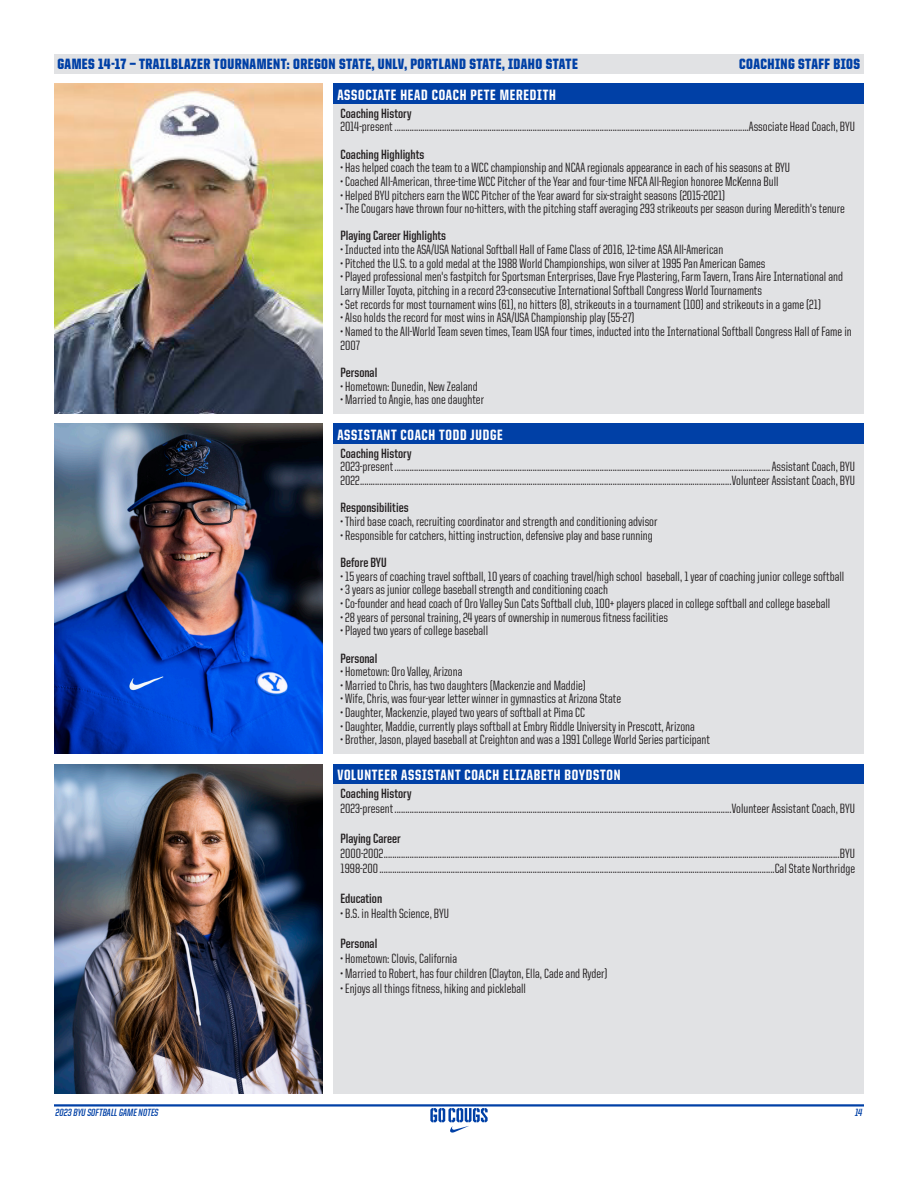
<style>
.page{position:relative;width:918px;height:1188px;background:#fff}
.page>*{position:absolute;margin:0;border:0;box-sizing:border-box;transform-origin:0 0}
.t1{font:800 15px "United Sans Cond";letter-spacing:.05em;color:#fff}
.t2{font:900 15px "United Sans Cond";letter-spacing:.03em;color:#0040a6}
.t3{font:500 13.5px/13.6px "United Sans Cond";color:#231f20}
.t4{font:700 13.5px "United Sans Cond";color:#231f20}
.t5{font:700 10.5px "United Italic Cond";color:#0040a6}
</style>
<div class="page">
<hr style="left:54px;top:1104px;width:810px;height:3px;background:#0040a6">
<div style="left:54px;top:54px;width:810px;height:19px;background:#e1e2e4"></div>
<svg style="left:430px;top:1108px;width:58px;height:25px"></svg>
<div style="left:333px;top:84px;width:531px;height:20px;background:#0040a6"></div>
<div style="left:333px;top:104px;width:531px;height:310px;background:#e1e2e4"></div>
<img style="left:54px;top:84px;width:269px;height:330px">
<div style="left:333px;top:424px;width:531px;height:20px;background:#0040a6"></div>
<div style="left:333px;top:444px;width:531px;height:310px;background:#e1e2e4"></div>
<img style="left:54px;top:424px;width:269px;height:330px">
<div style="left:333px;top:764px;width:531px;height:20px;background:#0040a6"></div>
<div style="left:333px;top:784px;width:531px;height:310px;background:#e1e2e4"></div>
<img style="left:54px;top:764px;width:269px;height:330px">
<p class="t2" style="left:57px;top:56px;width:522px">GAMES 14-17 — TRAILBLAZER TOURNAMENT: OREGON STATE, UNLV, PORTLAND STATE, IDAHO STATE</p>
<p class="t2" style="left:739px;top:56px;width:123px">COACHING STAFF BIOS</p>
<p class="t1" style="left:337px;top:87px;width:220px">ASSOCIATE HEAD COACH PETE MEREDITH</p>
<p class="t4" style="left:341px;top:106px;width:72px">Coaching History</p>
<p class="t3" style="left:341px;top:120px;width:516px">2014-present....................................................................................................................................................................Associate Head Coach, BYU</p>
<p class="t4" style="left:341px;top:147px;width:85px">Coaching Highlights</p>
<p class="t3" style="left:341px;top:161px;width:451px">• Has helped coach the team to a WCC championship and NCAA regionals appearance in each of his seasons at BYU</p>
<p class="t3" style="left:341px;top:174px;width:440px">• Coached All-American, three-time WCC Pitcher of the Year and four-time NFCA All-Region honoree McKenna Bull</p>
<p class="t3" style="left:341px;top:188px;width:386px">• Helped BYU pitchers earn the WCC Pitcher of the Year award for six-straight seasons (2015-2021)</p>
<p class="t3" style="left:341px;top:202px;width:506px">• The Cougars have thrown four no-hitters, with the pitching staff averaging 293 strikeouts per season during Meredith's tenure</p>
<p class="t4" style="left:341px;top:229px;width:107px">Playing Career Highlights</p>
<p class="t3" style="left:341px;top:243px;width:384px">• Inducted into the ASA/USA National Softball Hall of Fame Class of 2016, 12-time ASA All-American</p>
<p class="t3" style="left:341px;top:256px;width:426px">• Pitched the U.S. to a gold medal at the 1988 World Championships, won silver at 1995 Pan American Games</p>
<p class="t3" style="left:341px;top:270px;width:504px">• Played professional men's fastpitch for Sportsman Enterprises, Dave Frye Plastering, Farm Tavern, Trans Aire International and<br>Larry Miller Toyota, pitching in a record 23-consecutive International Softball Congress World Tournaments</p>
<p class="t3" style="left:341px;top:297px;width:482px">• Set records for most tournament wins (61), no hitters (8), strikeouts in a tournament (100) and strikeouts in a game (21)</p>
<p class="t3" style="left:341px;top:311px;width:296px">• Also holds the record for most wins in ASA/USA Championship play (55-27)</p>
<p class="t3" style="left:341px;top:325px;width:513px">• Named to the All-World Team seven times, Team USA four times, inducted into the International Softball Congress Hall of Fame in<br>2007</p>
<p class="t4" style="left:341px;top:365px;width:38px">Personal</p>
<p class="t3" style="left:341px;top:379px;width:139px">• Hometown: Dunedin, New Zealand</p>
<p class="t3" style="left:341px;top:393px;width:145px">• Married to Angie, has one daughter</p>
<p class="t1" style="left:337px;top:427px;width:167px">ASSISTANT COACH TODD JUDGE</p>
<p class="t4" style="left:341px;top:446px;width:72px">Coaching History</p>
<p class="t3" style="left:341px;top:460px;width:516px">2023-present..............................................................................................................................................................................Assistant Coach, BYU</p>
<p class="t3" style="left:341px;top:474px;width:516px">2022............................................................................................................................................................................Volunteer Assistant Coach, BYU</p>
<p class="t4" style="left:341px;top:501px;width:70px">Responsibilities</p>
<p class="t3" style="left:341px;top:515px;width:318px">• Third base coach, recruiting coordinator and strength and conditioning advisor</p>
<p class="t3" style="left:341px;top:528px;width:314px">• Responsible for catchers, hitting instruction, defensive play and base running</p>
<p class="t4" style="left:341px;top:555px;width:48px">Before BYU</p>
<p class="t3" style="left:341px;top:569px;width:505px">• 15 years of coaching travel softball, 10 years of coaching travel/high school baseball, 1 year of coaching junior college softball</p>
<p class="t3" style="left:341px;top:583px;width:269px">• 3 years as junior college baseball strength and conditioning coach</p>
<p class="t3" style="left:341px;top:597px;width:491px">• Co-founder and head coach of Oro Valley Sun Cats Softball club, 100+ players placed in college softball and college baseball</p>
<p class="t3" style="left:341px;top:610px;width:329px">• 28 years of personal training, 24 years of ownership in numerous fitness facilities</p>
<p class="t3" style="left:341px;top:624px;width:149px">• Played two years of college baseball</p>
<p class="t4" style="left:341px;top:651px;width:38px">Personal</p>
<p class="t3" style="left:341px;top:665px;width:123px">• Hometown: Oro Valley, Arizona</p>
<p class="t3" style="left:341px;top:678px;width:247px">• Married to Chris, has two daughters (Mackenzie and Maddie)</p>
<p class="t3" style="left:341px;top:692px;width:282px">• Wife, Chris, was four-year letter winner in gymnastics at Arizona State</p>
<p class="t3" style="left:341px;top:706px;width:246px">• Daughter, Mackenzie, played two years of softball at Pima CC</p>
<p class="t3" style="left:341px;top:719px;width:356px">• Daughter, Maddie, currently plays softball at Embry Riddle University in Prescott, Arizona</p>
<p class="t3" style="left:341px;top:733px;width:371px">• Brother, Jason, played baseball at Creighton and was a 1991 College World Series participant</p>
<p class="t1" style="left:337px;top:767px;width:285px">VOLUNTEER ASSISTANT COACH ELIZABETH BOYDSTON</p>
<p class="t4" style="left:341px;top:786px;width:72px">Coaching History</p>
<p class="t3" style="left:341px;top:801px;width:516px">2023-present............................................................................................................................................................Volunteer Assistant Coach, BYU</p>
<p class="t4" style="left:341px;top:831px;width:62px">Playing Career</p>
<p class="t3" style="left:341px;top:846px;width:516px">2000-2002...................................................................................................................................................................................................................BYU</p>
<p class="t3" style="left:341px;top:861px;width:516px">1998-200.......................................................................................................................................................................................Cal State Northridge</p>
<p class="t4" style="left:341px;top:891px;width:43px">Education</p>
<p class="t3" style="left:341px;top:906px;width:110px">• B.S. in Health Science, BYU</p>
<p class="t4" style="left:341px;top:936px;width:38px">Personal</p>
<p class="t3" style="left:341px;top:951px;width:118px">• Hometown: Clovis, California</p>
<p class="t3" style="left:341px;top:966px;width:269px">• Married to Robert, has four children (Clayton, Ella, Cade and Ryder)</p>
<p class="t3" style="left:341px;top:981px;width:187px">• Enjoys all things fitness, hiking and pickleball</p>
<p class="t5" style="left:56px;top:1107px;width:105px">2023 BYU SOFTBALL GAME NOTES</p>
<p class="t5" style="left:855px;top:1107px;width:9px">14</p>
</div>
